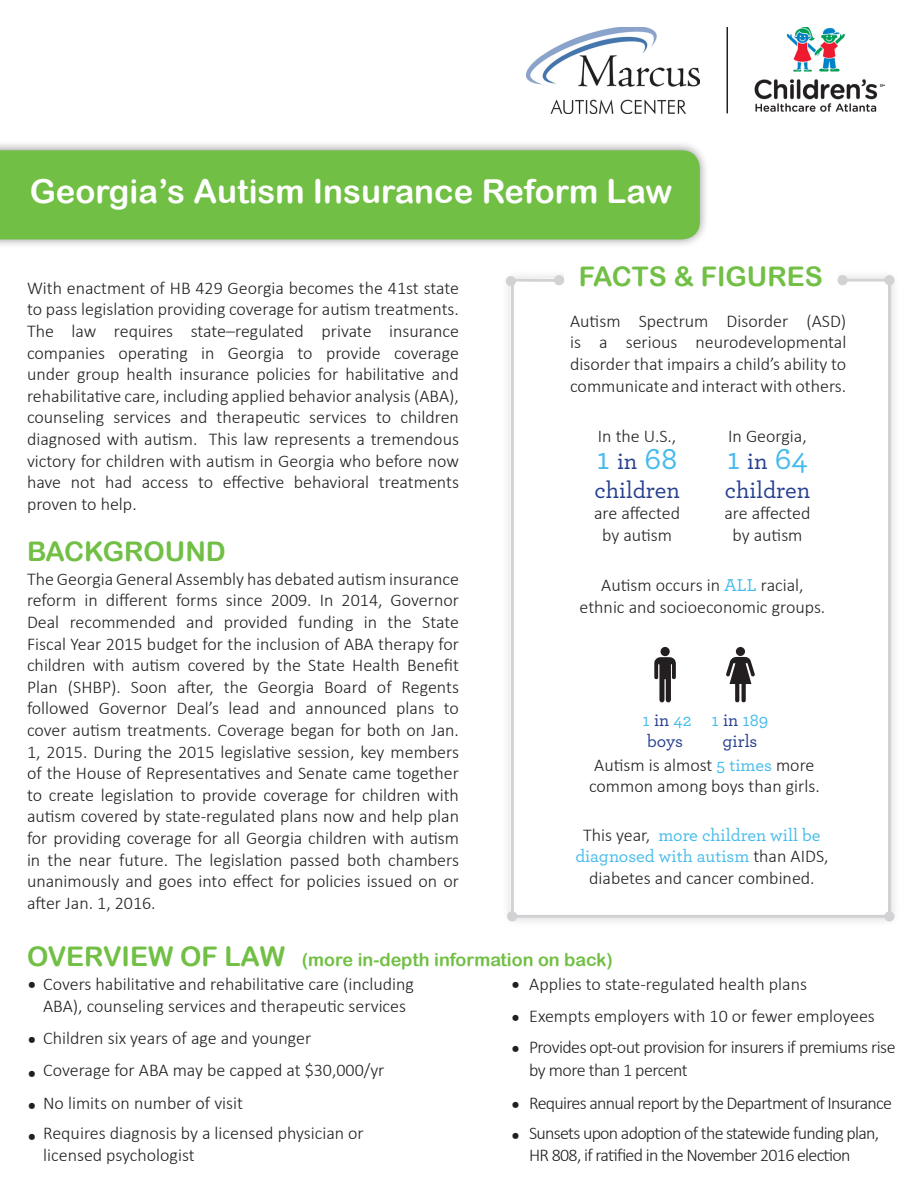
<style>
.page{position:relative;width:918px;height:1188px;background:#fff}
.page>*{position:absolute;margin:0;border:0;box-sizing:border-box;transform-origin:0 0}
.t1{font:33px "Arial Rounded MT Bold";color:#fff}
.t2{font:500 31.5px "Archer";color:#47bbeb}
.t3{font:27px "Arial Rounded MT Bold";color:#71bf44}
.t4{font:500 24px "Archer";color:#253f8e}
.t5{font:300 18px/21.6px "Calibri";color:#231f20;text-align:justify}
.t6{font:300 18px/21.6px "Calibri";letter-spacing:-.04em;color:#231f20}
.t7{font:300 18px/23.4px "Calibri";letter-spacing:-.03em;color:#231f20}
.t8{font:18px "Arial Rounded MT Bold";color:#71bf44}
.t9{font:500 18px/21.6px "Archer";color:#253f8e}
.t10{font:500 18px "Archer";color:#47bbeb}
.s1{font-size:24px;color:#253f8e}
.s2{font-family:"Archer";font-weight:500;color:#47bbeb}
.s3{color:#47bbeb}
.s4{color:#253f8e}
.s5{font-weight:400;font-size:19.5px}
</style>
<div class="page">
<div style="left:501px;top:269px;width:400px;height:659px;background:#f9f9f9"></div>
<div style="left:511px;top:279px;width:380px;height:639px;background:#fff"></div>
<div style="left:0;top:141px;width:710px;height:108px;background:#231f20;opacity:.5"></div>
<div style="left:0;top:150px;width:700px;height:89px;background:#71bf44"></div>
<img style="left:526px;top:27px;width:174px;height:86px">
<img style="left:755px;top:27px;width:129px;height:85px">
<hr style="left:727px;top:27px;width:1px;height:86px;background:#231f20">
<div style="left:564px;top:267px;width:274px;height:19px;background:#fff"></div>
<div style="left:554px;top:275px;width:10px;height:10px;background:#d1d2d4;border-radius:50%"></div>
<svg style="left:654px;top:647px;width:22px;height:55px"></svg>
<svg style="left:726px;top:657px;width:29px;height:45px"></svg>
<div style="left:736px;top:647px;width:9px;height:9px;background:#231f20;border-radius:50%"></div>
<div style="left:838px;top:275px;width:10px;height:10px;background:#d1d2d4;border-radius:50%"></div>
<svg style="left:509px;top:277px;width:50px;height:642px"></svg>
<svg style="left:840px;top:277px;width:53px;height:642px"></svg>
<hr style="left:512px;top:915px;width:379px;height:3px;background:#d1d1d3">
<div style="left:506px;top:276px;width:10px;height:10px;background:#d1d2d4;border-radius:50%"></div>
<div style="left:884px;top:275px;width:11px;height:10px;background:#d1d2d4;border-radius:50%"></div>
<div style="left:507px;top:911px;width:10px;height:10px;background:#d1d2d4;border-radius:50%"></div>
<div style="left:884px;top:911px;width:11px;height:10px;background:#d1d2d4;border-radius:50%"></div>
<p class="t1" style="left:30px;top:172px;width:644px">Georgia’s Autism Insurance Reform Law</p>
<p class="t5" style="left:27px;top:277px;width:434px">With enactment of HB 429 Georgia becomes the 41st state to pass legislation providing coverage for autism treatments.<br>The law requires state–regulated private insurance companies operating in Georgia to provide coverage under group health insurance policies for habilitative and rehabilitative care, including applied behavior analysis (ABA), counseling services and therapeutic services to children diagnosed with autism. This law represents a tremendous victory for children with autism in Georgia who before now have not had access to effective behavioral treatments proven to help.</p>
<p class="t3" style="left:27px;top:535px;width:200px">BACKGROUND</p>
<p class="t5" style="left:27px;top:568px;width:434px">The Georgia General Assembly has debated autism insurance reform in different forms since 2009. In 2014, Governor Deal recommended and provided funding in the State Fiscal Year 2015 budget for the inclusion of ABA therapy for children with autism covered by the State Health Benefit Plan (SHBP). Soon after, the Georgia Board of Regents followed Governor Deal’s lead and announced plans to cover autism treatments. Coverage began for both on Jan.<br>1, 2015. During the 2015 legislative session, key members of the House of Representatives and Senate came together to create legislation to provide coverage for children with autism covered by state-regulated plans now and help plan for providing coverage for all Georgia children with autism in the near future. The legislation passed both chambers unanimously and goes into effect for policies issued on or after Jan. 1, 2016.</p>
<p class="t3" style="left:579px;top:261px;width:246px">FACTS &amp; FIGURES</p>
<p class="t5" style="left:570px;top:310px;width:278px">Autism Spectrum Disorder (ASD) is a serious neurodevelopmental disorder that impairs a child’s ability to communicate and interact with others.</p>
<p class="t5" style="left:598px;top:425px;width:80px">In the U.S.,</p>
<p class="t2" style="left:597px;top:436px;width:82px">1 <span class="s1">in</span> 68</p>
<p class="t4" style="left:594px;top:473px;width:87px">children</p>
<p class="t5" style="left:594px;top:502px;width:88px">are affected</p>
<p class="t5" style="left:602px;top:524px;width:72px">by autism</p>
<p class="t5" style="left:728px;top:425px;width:80px">In Georgia,</p>
<p class="t2" style="left:727px;top:436px;width:82px">1 <span class="s1">in</span> 64</p>
<p class="t4" style="left:725px;top:473px;width:87px">children</p>
<p class="t5" style="left:724px;top:502px;width:88px">are affected</p>
<p class="t5" style="left:732px;top:524px;width:72px">by autism</p>
<p class="t5" style="left:580px;top:574px;width:247px;text-align:center">Autism occurs in <span class="s2">ALL</span> racial, ethnic and socioeconomic groups.</p>
<p class="t9" style="left:643px;top:708px;width:51px"><span class="s3">1</span> in <span class="s3">42 </span>boys</p>
<p class="t10" style="left:712px;top:707px;width:58px">1 <span class="s4">in</span> 189</p>
<p class="t9" style="left:723px;top:730px;width:36px">girls</p>
<p class="t5" style="left:589px;top:754px;width:232px">Autism is almost <span class="s2">5 times</span> more common among boys than girls.</p>
<p class="t5" style="left:575px;top:824px;width:255px;text-align:center">This year, <span class="s2">more children will be diagnosed with autism</span> than AIDS, diabetes and cancer combined.</p>
<p class="t3" style="left:27px;top:940px;width:260px">OVERVIEW OF LAW</p>
<p class="t8" style="left:302px;top:949px;width:313px">(more in-depth information on back)</p>
<p class="t5" style="left:43px;top:973px;width:372px">Covers habilitative and rehabilitative care (including<br>ABA), counseling services and therapeutic services</p>
<p class="t5" style="left:43px;top:1027px;width:270px">Children six years of age and younger</p>
<p class="t5" style="left:43px;top:1059px;width:343px">Coverage for ABA may be capped at $30,000/yr</p>
<p class="t5" style="left:43px;top:1092px;width:201px">No limits on number of visit</p>
<p class="t5" style="left:43px;top:1122px;width:322px">Requires diagnosis by a licensed physician or licensed psychologist</p>
<p class="t5" style="left:511px;top:973px;width:298px"><span class="s5">•</span> Applies to state-regulated health plans</p>
<p class="t5" style="left:529px;top:1005px;width:347px">Exempts employers with 10 or fewer employees</p>
<p class="t7" style="left:529px;top:1035px;width:368px">Provides opt-out provision for insurers if premiums rise by more than 1 percent</p>
<p class="t6" style="left:529px;top:1092px;width:364px">Requires annual report by the Department of Insurance</p>
<p class="t6" style="left:529px;top:1122px;width:352px">Sunsets upon adoption of the statewide funding plan,<br>HR 808, if ratified in the November 2016 election</p>
</div>
